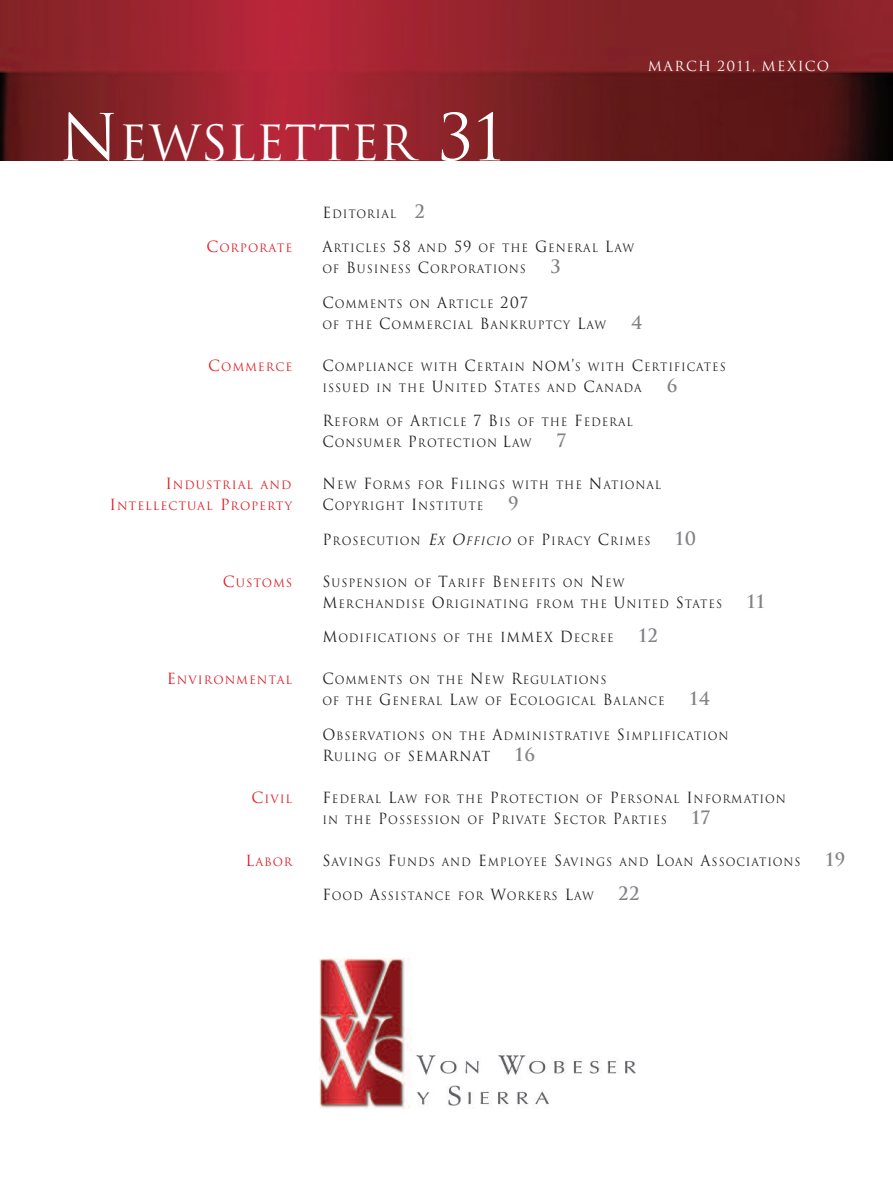
<style>
.page{position:relative;width:893px;height:1191px;background:#fff}
.page>*{position:absolute;margin:0;border:0;box-sizing:border-box;transform-origin:0 0}
.t1{font:47.25px "Trajan";color:#fff}
.t2{font:700 18px "Trajan";letter-spacing:.065em;color:#808285;scale:.95 1}
.t3{font:13.5px "Trajan";letter-spacing:.065em;color:#231f20;scale:.95 1}
.t4{font:13.5px "Trajan";letter-spacing:.1em;color:#fff}
.t5{font:11.25px/21px "Trajan";letter-spacing:.085em;color:#231f20;scale:.95 1}
.t6{font:11.25px "Trajan";letter-spacing:.085em;color:#e01f26}
.s1{font-size:62.85px}
.s2{font-size:15px}
.s3{font-weight:700;font-size:18px;color:#808285}
.s4{font-size:13.5px}
.s5{font-style:italic;font-size:15px}
.s6{font-style:italic}
.s7{font-size:11.25px}
</style>
<div class="page">
<img style="left:0;top:0;width:893px;height:160px">
<img style="left:320px;top:958px;width:316px;height:150px">
<h1 class="t1" style="left:59px;top:116px;width:446px"><span class="s1">N</span>EWSLETTER <span class="s1">31</span></h1>
<p class="t5" style="left:323px;top:203px;width:109px"><span class="s2">E</span>DITORIAL <span class="s3">2</span></p>
<p class="t4" style="left:648px;top:59px;width:183px">MARCH 2011, MEXICO</p>
<p class="t6" style="left:207px;top:242px;width:87px"><span class="s2">C</span>ORPORATE</p>
<p class="t5" style="left:323px;top:238px;width:329px"><span class="s2">A</span>RTICLES <span class="s2">58</span> AND <span class="s2">59</span> OF THE <span class="s2">G</span>ENERAL <span class="s2">L</span>AW<br>OF <span class="s2">B</span>USINESS <span class="s2">C</span>ORPORATIONS</p>
<h2 class="t2" style="left:551px;top:256px;width:12px">3</h2>
<p class="t5" style="left:323px;top:293px;width:300px"><span class="s2">C</span>OMMENTS ON <span class="s2">A</span>RTICLE <span class="s2">207<br></span>OF THE <span class="s2">C</span>OMMERCIAL <span class="s2">B</span>ANKRUPTCY <span class="s2">L</span>AW</p>
<h2 class="t2" style="left:631px;top:312px;width:14px">4</h2>
<p class="t6" style="left:208px;top:360px;width:86px"><span class="s2">C</span>OMMERCE</p>
<p class="t5" style="left:323px;top:356px;width:426px"><span class="s2">C</span>OMPLIANCE WITH <span class="s2">C</span>ERTAIN <span class="s4">NOM</span><span class="s2">’</span>S WITH <span class="s2">C</span>ERTIFICATES<br>ISSUED IN THE <span class="s2">U</span>NITED <span class="s2">S</span>TATES AND <span class="s2">C</span>ANADA</p>
<h2 class="t2" style="left:667px;top:375px;width:13px">6</h2>
<p class="t5" style="left:323px;top:412px;width:328px"><span class="s2">R</span>EFORM OF <span class="s2">A</span>RTICLE <span class="s2">7 B</span>IS OF THE <span class="s2">F</span>EDERAL<br><span class="s2">C</span>ONSUMER <span class="s2">P</span>ROTECTION <span class="s2">L</span>AW</p>
<h2 class="t2" style="left:557px;top:430px;width:11px">7</h2>
<p class="t6" style="left:165px;top:479px;width:127px"><span class="s2">I</span>NDUSTRIAL AND</p>
<p class="t5" style="left:323px;top:475px;width:358px"><span class="s2">N</span>EW <span class="s2">F</span>ORMS FOR <span class="s2">F</span>ILINGS WITH THE <span class="s2">N</span>ATIONAL</p>
<p class="t6" style="left:109px;top:500px;width:184px"><span class="s2">I</span>NTELLECTUAL <span class="s2">P</span>ROPERTY</p>
<p class="t5" style="left:323px;top:496px;width:171px"><span class="s2">C</span>OPYRIGHT <span class="s2">I</span>NSTITUTE</p>
<h2 class="t2" style="left:508px;top:493px;width:13px">9</h2>
<p class="t5" style="left:323px;top:530px;width:347px"><span class="s2">P</span>ROSECUTION <span class="s5">E</span><span class="s6">X</span> <span class="s5">O</span><span class="s6">FFICIO</span> OF <span class="s2">P</span>IRACY <span class="s2">C</span>RIMES</p>
<h2 class="t2" style="left:676px;top:528px;width:23px">10</h2>
<p class="t6" style="left:223px;top:576px;width:71px"><span class="s2">C</span>USTOMS</p>
<p class="t5" style="left:323px;top:572px;width:422px"><span class="s2">S</span>USPENSION OF <span class="s2">T</span>ARIFF <span class="s2">B</span>ENEFITS ON <span class="s2">N</span>EW<br><span class="s2">M</span>ERCHANDISE <span class="s2">O</span>RIGINATING FROM THE <span class="s2">U</span>NITED <span class="s2">S</span>TATES</p>
<p class="t5" style="left:323px;top:628px;width:308px"><span class="s2">M</span>ODIFICATIONS OF THE <span class="s4">IMMEX</span> <span class="s2">D</span>ECREE</p>
<h2 class="t2" style="left:639px;top:625px;width:22px">12</h2>
<p class="t6" style="left:167px;top:674px;width:127px"><span class="s2">E</span>NVIRONMENTAL</p>
<p class="t5" style="left:323px;top:670px;width:362px"><span class="s2">C</span>OMMENTS ON THE <span class="s2">N</span>EW <span class="s2">R</span>EGULATIONS<br>OF THE <span class="s2">G</span>ENERAL <span class="s2">L</span>AW OF <span class="s2">E</span>COLOGICAL <span class="s2">B</span>ALANCE</p>
<h2 class="t2" style="left:690px;top:688px;width:23px">14</h2>
<p class="t5" style="left:323px;top:725px;width:429px"><span class="s2">O</span>BSERVATIONS ON THE <span class="s2">A</span>DMINISTRATIVE <span class="s2">S</span>IMPLIFICATION</p>
<p class="t3" style="left:323px;top:748px;width:178px"><span class="s2">R</span><span class="s7">ULING OF</span> SEMARNAT</p>
<h2 class="t2" style="left:515px;top:744px;width:23px">16</h2>
<h2 class="t2" style="left:747px;top:591px;width:20px">11</h2>
<p class="t6" style="left:251px;top:792px;width:42px"><span class="s2">C</span>IVIL</p>
<p class="t5" style="left:323px;top:788px;width:489px"><span class="s2">F</span>EDERAL <span class="s2">L</span>AW FOR THE <span class="s2">P</span>ROTECTION OF <span class="s2">P</span>ERSONAL <span class="s2">I</span>NFORMATION<br>IN THE <span class="s2">P</span>OSSESSION OF <span class="s2">P</span>RIVATE <span class="s2">S</span>ECTOR <span class="s2">P</span>ARTIES</p>
<h2 class="t2" style="left:692px;top:807px;width:21px">17</h2>
<p class="t6" style="left:245px;top:855px;width:48px"><span class="s2">L</span>ABOR</p>
<p class="t5" style="left:323px;top:851px;width:505px"><span class="s2">S</span>AVINGS <span class="s2">F</span>UNDS AND <span class="s2">E</span>MPLOYEE <span class="s2">S</span>AVINGS AND <span class="s2">L</span>OAN <span class="s2">A</span>SSOCIATIONS</p>
<h2 class="t2" style="left:826px;top:849px;width:22px">19</h2>
<p class="t5" style="left:323px;top:886px;width:287px"><span class="s2">F</span>OOD <span class="s2">A</span>SSISTANCE FOR <span class="s2">W</span>ORKERS <span class="s2">L</span>AW</p>
<h2 class="t2" style="left:619px;top:883px;width:23px">22</h2>
</div>
